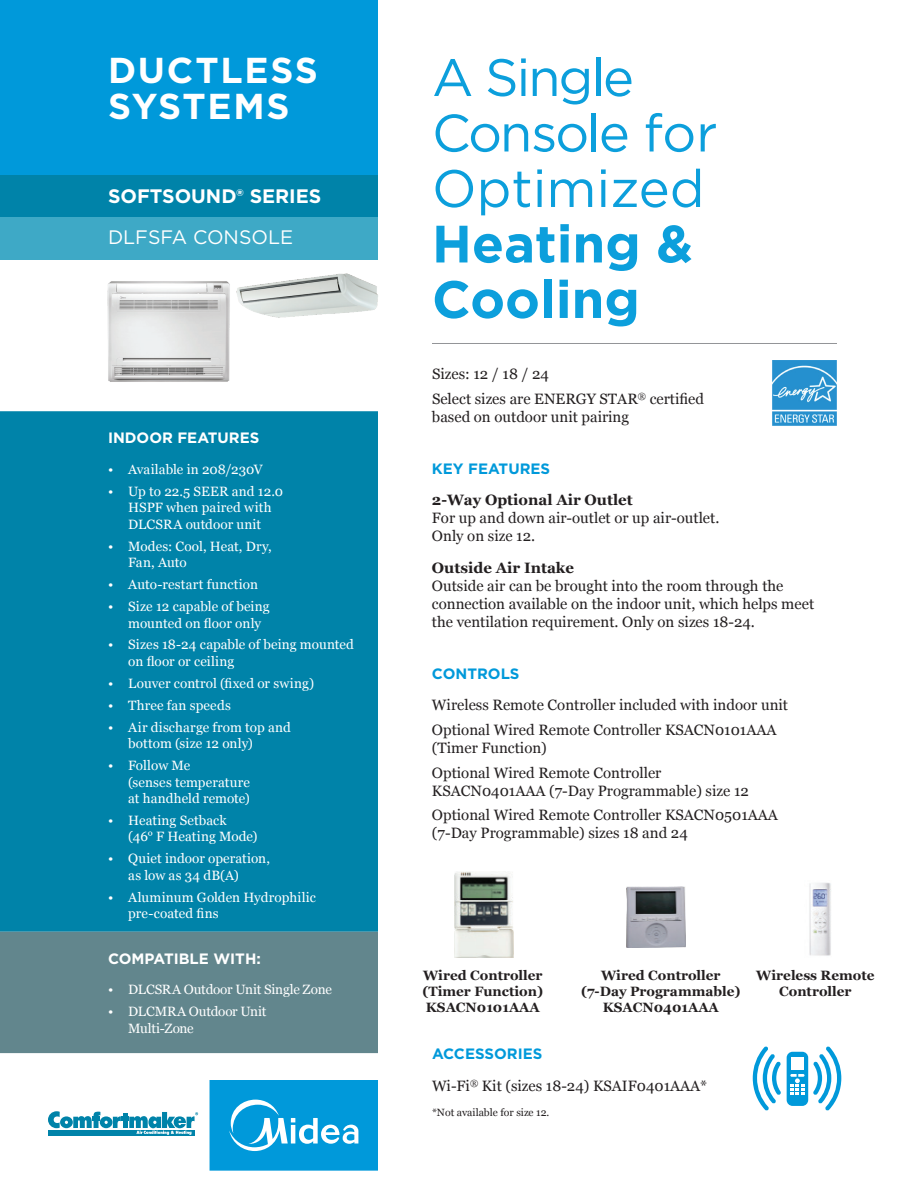
<style>
.page{position:relative;width:918px;height:1188px;background:#fff}
.page>*{position:absolute;margin:0;border:0;box-sizing:border-box;transform-origin:0 0}
.t1{font:52.5px/55.5px "Gotham";letter-spacing:-.02em;color:#0c9fdc}
.t2{font:700 52.5px/55.5px "Gotham";color:#0c9fdc}
.t3{font:700 36px/36px "Gotham";letter-spacing:.05em;color:#fff}
.t4{font:700 19.5px "Gotham";color:#fff}
.t5{font:19.5px "Gotham";color:#fff}
.t6{font:15px/24.8px "Georgia";color:#231f20}
.t7{font:700 15px "Georgia";color:#231f20}
.t8{font:700 15px "Gotham";color:#0099da}
.t9{font:700 15px "Gotham";color:#fff}
.t10{font:13.5px/16.5px "Georgia";color:#fff}
.t11{font:700 13.5px/16.2px "Georgia";color:#231f20;text-align:center}
.t12{font:13.5px/16.5px "Georgia";letter-spacing:-.02em;color:#fff}
.t13{font:10.5px "Georgia";color:#231f20}
</style>
<div class="page">
<div style="left:0;top:0;width:378px;height:176px;background:#0099da"></div>
<div style="left:210px;top:1080px;width:168px;height:91px;background:#0099da"></div>
<svg style="left:229px;top:1100px;width:129px;height:51px"></svg>
<div style="left:0;top:176px;width:378px;height:41px;background:#0083a9"></div>
<div style="left:0;top:217px;width:378px;height:42px;background:#3ea9c6"></div>
<div style="left:0;top:411px;width:378px;height:521px;background:#0083a9"></div>
<div style="left:0;top:932px;width:378px;height:121px;background:#62868d"></div>
<img style="left:236px;top:273px;width:142px;height:45px">
<img style="left:107px;top:281px;width:123px;height:101px">
<hr style="left:432px;top:343px;width:405px;height:1px;background:#939598">
<img style="left:772px;top:360px;width:65px;height:66px">
<img style="left:455px;top:872px;width:58px;height:85px">
<img style="left:627px;top:886px;width:58px;height:61px">
<img style="left:809px;top:882px;width:22px;height:74px">
<div style="left:787px;top:1052px;width:21px;height:54px;background:#0099da;border-radius:6px"></div>
<div style="left:791px;top:1057px;width:13px;height:13px;background:#fff"></div>
<svg style="left:790px;top:1074px;width:15px;height:20px"></svg>
<svg style="left:753px;top:1046px;width:28px;height:65px"></svg>
<svg style="left:813px;top:1046px;width:28px;height:65px"></svg>
<div style="left:48px;top:1130px;width:147px;height:6px;background:#0083a9"></div>
<svg style="left:48px;top:1111px;width:150px;height:24px"></svg>
<h2 class="t3" style="left:108px;top:52px;width:211px">DUCTLESS<br>SYSTEMS</h2>
<h3 class="t4" style="left:108px;top:183px;width:215px">SOFTSOUND® SERIES</h3>
<h3 class="t5" style="left:108px;top:225px;width:187px">DLFSFA CONSOLE</h3>
<p class="t9" style="left:108px;top:428px;width:153px">INDOOR FEATURES</p>
<p class="t10" style="left:108px;top:460px;width:156px">• Available in 208/230V</p>
<p class="t10" style="left:128px;top:482px;width:157px;text-indent:-20px">• Up to 22.5 SEER and 12.0<br>HSPF when paired with<br>DLCSRA outdoor unit</p>
<p class="t10" style="left:128px;top:537px;width:145px;text-indent:-20px">• Modes: Cool, Heat, Dry,<br>Fan, Auto</p>
<p class="t10" style="left:108px;top:576px;width:151px">• Auto-restart function</p>
<p class="t10" style="left:128px;top:598px;width:143px;text-indent:-20px">• Size 12 capable of being mounted on floor only</p>
<p class="t10" style="left:128px;top:636px;width:227px;text-indent:-20px">• Sizes 18-24 capable of being mounted on floor or ceiling</p>
<p class="t10" style="left:108px;top:674px;width:208px">• Louver control (fixed or swing)</p>
<p class="t10" style="left:108px;top:696px;width:124px">• Three fan speeds</p>
<p class="t10" style="left:128px;top:718px;width:164px;text-indent:-20px">• Air discharge from top and bottom (size 12 only)</p>
<p class="t10" style="left:128px;top:757px;width:123px;text-indent:-20px">• Follow Me<br>(senses temperature at handheld remote)</p>
<p class="t10" style="left:128px;top:811px;width:131px;text-indent:-20px">• Heating Setback<br>(46° F Heating Mode)</p>
<p class="t10" style="left:128px;top:850px;width:143px;text-indent:-20px">• Quiet indoor operation, as low as 34 dB(A)</p>
<p class="t10" style="left:128px;top:888px;width:189px;text-indent:-20px">• Aluminum Golden Hydrophilic pre-coated fins</p>
<p class="t9" style="left:108px;top:949px;width:154px">COMPATIBLE WITH:</p>
<p class="t12" style="left:108px;top:981px;width:225px">• DLCSRA Outdoor Unit Single Zone</p>
<p class="t12" style="left:128px;top:1003px;width:140px;text-indent:-20px">• DLCMRA Outdoor Unit<br>Multi-Zone</p>
<h1 class="t1" style="left:432px;top:49px;width:287px">A Single<br>Console for<br>Optimized</h1>
<h1 class="t2" style="left:432px;top:216px;width:262px">Heating &amp;<br>Cooling</h1>
<p class="t6" style="left:432px;top:361px;width:274px">Sizes: 12 / 18 / 24<br>Select sizes are ENERGY STAR<sup>®</sup> certified</p>
<p class="t6" style="left:432px;top:404px;width:199px">based on outdoor unit pairing</p>
<p class="t8" style="left:432px;top:459px;width:120px">KEY FEATURES</p>
<p class="t7" style="left:432px;top:489px;width:202px">2-Way Optional Air Outlet</p>
<p class="t6" style="left:432px;top:509px;width:289px;line-height:18px">For up and down air-outlet or up air-outlet.<br>Only on size 12.</p>
<p class="t7" style="left:432px;top:556px;width:144px">Outside Air Intake</p>
<p class="t6" style="left:432px;top:576px;width:384px;line-height:18px">Outside air can be brought into the room through the connection available on the indoor unit, which helps meet the ventilation requirement. Only on sizes 18-24.</p>
<p class="t8" style="left:432px;top:663px;width:89px">CONTROLS</p>
<p class="t6" style="left:432px;top:692px;width:358px">Wireless Remote Controller included with indoor unit<br>Optional Wired Remote Controller KSACN0101AAA</p>
<p class="t6" style="left:432px;top:735px;width:231px">(Timer Function)<br>Optional Wired Remote Controller</p>
<p class="t6" style="left:432px;top:777px;width:348px">KSACN0401AAA (7-Day Programmable) size 12<br>Optional Wired Remote Controller KSACN0501AAA</p>
<p class="t6" style="left:432px;top:820px;width:257px">(7-Day Programmable) sizes 18 and 24</p>
<p class="t11" style="left:423px;top:966px;width:122px;text-align:justify">Wired Controller (Timer Function)<br>KSACN0101AAA</p>
<p class="t11" style="left:581px;top:966px;width:161px">Wired Controller (7-Day Programmable)<br>KSACN0401AAA</p>
<p class="t11" style="left:756px;top:966px;width:120px">Wireless Remote<br>Controller</p>
<p class="t8" style="left:432px;top:1044px;width:112px">ACCESSORIES</p>
<p class="t6" style="left:432px;top:1072px;width:277px">Wi-Fi<sup>®</sup> Kit (sizes 18-24) KSAIF0401AAA*</p>
<p class="t13" style="left:432px;top:1104px;width:119px">*Not available for size 12.</p>
</div>
